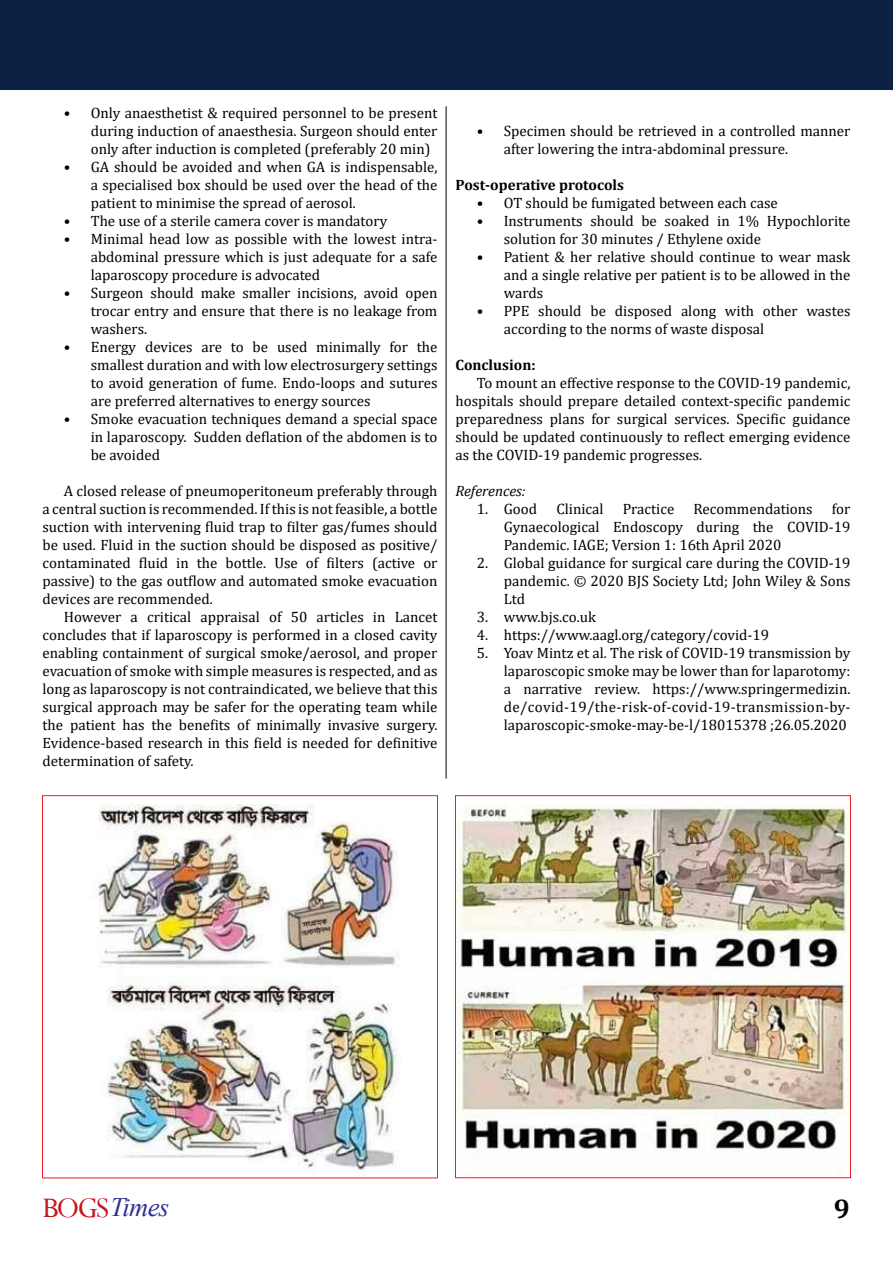
<style>
.page{position:relative;width:893px;height:1263px;background:#fff}
.page>*{position:absolute;margin:0;border:0;box-sizing:border-box;transform-origin:0 0}
.t1{font:700 27px "Cambria";color:#000}
.t2{font:italic 26.7px "Times New Roman";letter-spacing:-.03em;color:#2e3092}
.t3{font:15px/18px "Cambria";color:#000;text-align:justify}
.t4{font:700 15px "Cambria";color:#000}
.t5{font:italic 15px "Cambria";color:#000}
.s1{font-family:"Perpetua";font-style:normal;font-size:31.65px;color:#c4161c}
</style>
<div class="page">
<hr style="left:446px;top:106px;width:1px;height:673px;background:#000">
<div style="left:0;top:0;width:893px;height:89px;background:#0b2242"></div>
<img style="left:98px;top:804px;width:303px;height:366px">
<div style="left:42px;top:795px;width:396px;height:383px;border:1px solid #ed1d24"></div>
<img style="left:457px;top:804px;width:392px;height:346px">
<div style="left:455px;top:795px;width:396px;height:383px;border:1px solid #ed1d24"></div>
<p class="t3" style="left:91px;top:104px;width:348px;text-indent:-27px">• Only anaesthetist &amp; required personnel to be present during induction of anaesthesia. Surgeon should enter only after induction is completed (preferably 20 min)</p>
<p class="t3" style="left:91px;top:158px;width:348px;text-indent:-27px">• GA should be avoided and when GA is indispensable, a specialised box should be used over the head of the patient to minimise the spread of aerosol.</p>
<p class="t3" style="left:64px;top:212px;width:325px">• The use of a sterile camera cover is mandatory</p>
<p class="t3" style="left:91px;top:230px;width:348px;text-indent:-27px">• Minimal head low as possible with the lowest intra&shy;abdominal pressure which is just adequate for a safe laparoscopy procedure is advocated</p>
<p class="t3" style="left:91px;top:284px;width:348px;text-indent:-27px">• Surgeon should make smaller incisions, avoid open trocar entry and ensure that there is no leakage from washers.</p>
<p class="t3" style="left:91px;top:338px;width:348px;text-indent:-27px">• Energy devices are to be used minimally for the smallest duration and with low electrosurgery settings to avoid generation of fume. Endo-loops and sutures are preferred alternatives to energy sources</p>
<p class="t3" style="left:91px;top:410px;width:348px;text-indent:-27px">• Smoke evacuation techniques demand a special space in laparoscopy. Sudden deflation of the abdomen is to be avoided</p>
<p class="t3" style="left:43px;top:482px;width:396px;text-indent:21px">A closed release of pneumoperitoneum preferably through a central suction is recommended. If this is not feasible, a bottle suction with intervening fluid trap to filter gas/fumes should be used. Fluid in the suction should be disposed as positive/ contaminated fluid in the bottle. Use of filters (active or passive) to the gas outflow and automated smoke evacuation devices are recommended.</p>
<p class="t3" style="left:43px;top:608px;width:396px;text-indent:21px">However a critical appraisal of 50 articles in Lancet concludes that if laparoscopy is performed in a closed cavity enabling containment of surgical smoke/aerosol, and proper evacuation of smoke with simple measures is respected, and as long as laparoscopy is not contraindicated, we believe that this surgical approach may be safer for the operating team while the patient has the benefits of minimally invasive surgery.<br>Evidence-based research in this field is needed for definitive determination of safety.</p>
<p class="t3" style="left:504px;top:122px;width:348px;text-indent:-27px">• Specimen should be retrieved in a controlled manner after lowering the intra-abdominal pressure.</p>
<p class="t4" style="left:455px;top:174px;width:170px">Post-operative protocols</p>
<p class="t3" style="left:477px;top:194px;width:303px">• OT should be fumigated between each case</p>
<p class="t3" style="left:504px;top:212px;width:348px;text-indent:-27px">• Instruments should be soaked in 1% Hypochlorite solution for 30 minutes / Ethylene oxide</p>
<p class="t3" style="left:504px;top:248px;width:348px;text-indent:-27px">• Patient &amp; her relative should continue to wear mask and a single relative per patient is to be allowed in the wards</p>
<p class="t3" style="left:504px;top:302px;width:348px;text-indent:-27px">• PPE should be disposed along with other wastes according to the norms of waste disposal</p>
<p class="t4" style="left:455px;top:354px;width:82px">Conclusion:</p>
<p class="t3" style="left:455px;top:374px;width:396px;text-indent:21px">To mount an effective response to the COVID-19 pandemic, hospitals should prepare detailed context-specific pandemic preparedness plans for surgical services. Specific guidance should be updated continuously to reflect emerging evidence as the COVID-19 pandemic progresses.</p>
<p class="t5" style="left:455px;top:480px;width:72px">References:</p>
<p class="t3" style="left:477px;top:500px;width:62px">1. Good</p>
<p class="t3" style="left:556px;top:500px;width:49px">Clinical</p>
<p class="t3" style="left:623px;top:500px;width:53px">Practice</p>
<p class="t3" style="left:693px;top:500px;width:121px">Recommendations</p>
<p class="t3" style="left:504px;top:500px;width:348px;text-indent:328px">for Gynaecological Endoscopy during the COVID -19<br>Pandemic. IAGE; Version 1: 16th April 2020</p>
<p class="t3" style="left:504px;top:554px;width:348px;text-indent:-27px">2. Global guidance for surgical care during the COVID-19 pandemic. © 2020 BJS Society Ltd; John Wiley &amp; Sons Ltd</p>
<p class="t3" style="left:477px;top:608px;width:121px">3. www.bjs.co.uk</p>
<p class="t3" style="left:477px;top:626px;width:294px">4. https://www.aagl.org/category/covid-19</p>
<p class="t3" style="left:504px;top:644px;width:348px;text-indent:-27px">5. Yoav Mintz et al. The risk of COVID-19 transmission by laparoscopic smoke may be lower than for laparotomy: a narrative review. https://www.springermedizin. de/covid-19/the-risk-of-covid-19-transmission-by&shy;laparoscopic-smoke-may-be-l/18015378 ;26.05.2020</p>
<h2 class="t2" style="left:43px;top:1189px;width:128px"><span class="s1">BOGS</span>Times</h2>
<h1 class="t1" style="left:834px;top:1189px;width:17px">9</h1>
</div>
